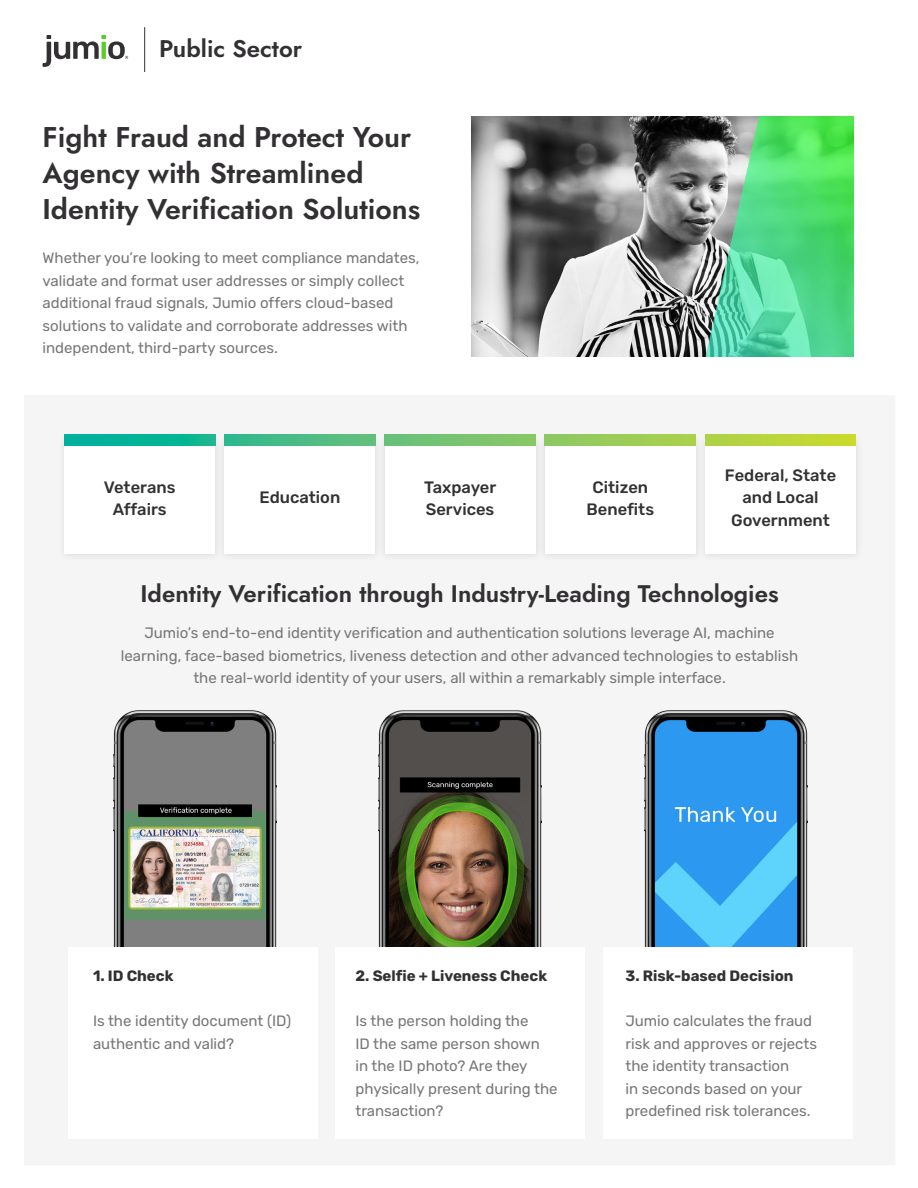
<style>
.page{position:relative;width:918px;height:1188px;background:#fff}
.page>*{position:absolute;margin:0;border:0;box-sizing:border-box;transform-origin:0 0}
.t1{font:28.5px/36px "Jost";color:#333033}
.t2{font:24px "Jost";color:#333033}
.t3{font:500 16.5px/22.5px "Rubik";color:#333033;text-align:center}
.t4{font:15px/22.5px "Rubik";color:#777}
.t5{font:700 15px "Rubik";color:#333033}
</style>
<div class="page">
<div style="left:24px;top:396px;width:872px;height:792px;background:#f5f5f5"></div>
<svg style="left:43px;top:35px;width:85px;height:32px"></svg>
<hr style="left:144px;top:27px;width:1px;height:45px;background:#333033">
<img style="left:471px;top:117px;width:383px;height:240px">
<div style="left:56px;top:432px;width:167px;height:130px;background:#000;opacity:.11"></div>
<div style="left:64px;top:440px;width:151px;height:114px;background:#fff"></div>
<div style="left:217px;top:432px;width:166px;height:130px;background:#000;opacity:.11"></div>
<div style="left:225px;top:440px;width:150px;height:114px;background:#fff"></div>
<div style="left:537px;top:432px;width:166px;height:130px;background:#000;opacity:.11"></div>
<div style="left:545px;top:440px;width:151px;height:114px;background:#fff"></div>
<div style="left:377px;top:432px;width:166px;height:130px;background:#eee"></div>
<div style="left:385px;top:440px;width:151px;height:114px;background:#fff"></div>
<div style="left:697px;top:432px;width:167px;height:130px;background:#efefef"></div>
<div style="left:705px;top:440px;width:151px;height:114px;background:#fff"></div>
<svg style="left:64px;top:435px;width:151px;height:10px;background:#03b496"></svg>
<svg style="left:225px;top:435px;width:150px;height:10px"></svg>
<svg style="left:385px;top:435px;width:151px;height:10px;background:#78c370"></svg>
<svg style="left:545px;top:435px;width:151px;height:10px;background:#9bcc58"></svg>
<svg style="left:705px;top:435px;width:151px;height:10px;background:#bbd63b"></svg>
<img style="left:114px;top:711px;width:162px;height:236px">
<img style="left:379px;top:711px;width:162px;height:236px">
<img style="left:645px;top:711px;width:162px;height:236px">
<div style="left:335px;top:948px;width:250px;height:191px;background:#fff"></div>
<div style="left:603px;top:948px;width:250px;height:191px;background:#fff"></div>
<div style="left:69px;top:948px;width:249px;height:191px;background:#fff"></div>
<h2 class="t2" style="left:159px;top:33px;width:145px">Public Sector</h2>
<h1 class="t1" style="left:43px;top:119px;width:379px">Fight Fraud and Protect Your<br>Agency with Streamlined<br>Identity Verification Solutions</h1>
<p class="t4" style="left:43px;top:247px;width:378px">Whether you’re looking to meet compliance mandates, validate and format user addresses or simply collect additional fraud signals, Jumio offers cloud-based solutions to validate and corroborate addresses with independent, third-party sources.</p>
<p class="t3" style="left:104px;top:476px;width:73px">Veterans<br>Affairs</p>
<p class="t3" style="left:260px;top:487px;width:82px">Education</p>
<p class="t3" style="left:424px;top:476px;width:74px;text-align:left">Taxpayer<br>Services</p>
<p class="t3" style="left:587px;top:476px;width:69px">Citizen<br>Benefits</p>
<p class="t3" style="left:725px;top:464px;width:113px">Federal, State and Local<br>Government</p>
<h2 class="t2" style="left:141px;top:578px;width:640px">Identity Verification through Industry-Leading Technologies</h2>
<p class="t4" style="left:121px;top:622px;width:679px;text-align:center">Jumio’s end-to-end identity verification and authentication solutions leverage AI, machine learning, face-based biometrics, liveness detection and other advanced technologies to establish the real-world identity of your users, all within a remarkably simple interface.</p>
<p class="t5" style="left:93px;top:968px;width:82px">1. ID Check</p>
<p class="t4" style="left:93px;top:1010px;width:200px">Is the identity document (ID) authentic and valid?</p>
<p class="t5" style="left:356px;top:968px;width:193px">2. Selfie + Liveness Check</p>
<p class="t4" style="left:356px;top:1010px;width:204px">Is the person holding the<br>ID the same person shown<br>in the ID photo? Are they physically present during the transaction?</p>
<p class="t5" style="left:626px;top:968px;width:170px">3. Risk-based Decision</p>
<p class="t4" style="left:626px;top:1010px;width:193px">Jumio calculates the fraud risk and approves or rejects the identity transaction<br>in seconds based on your predefined risk tolerances.</p>
</div>
